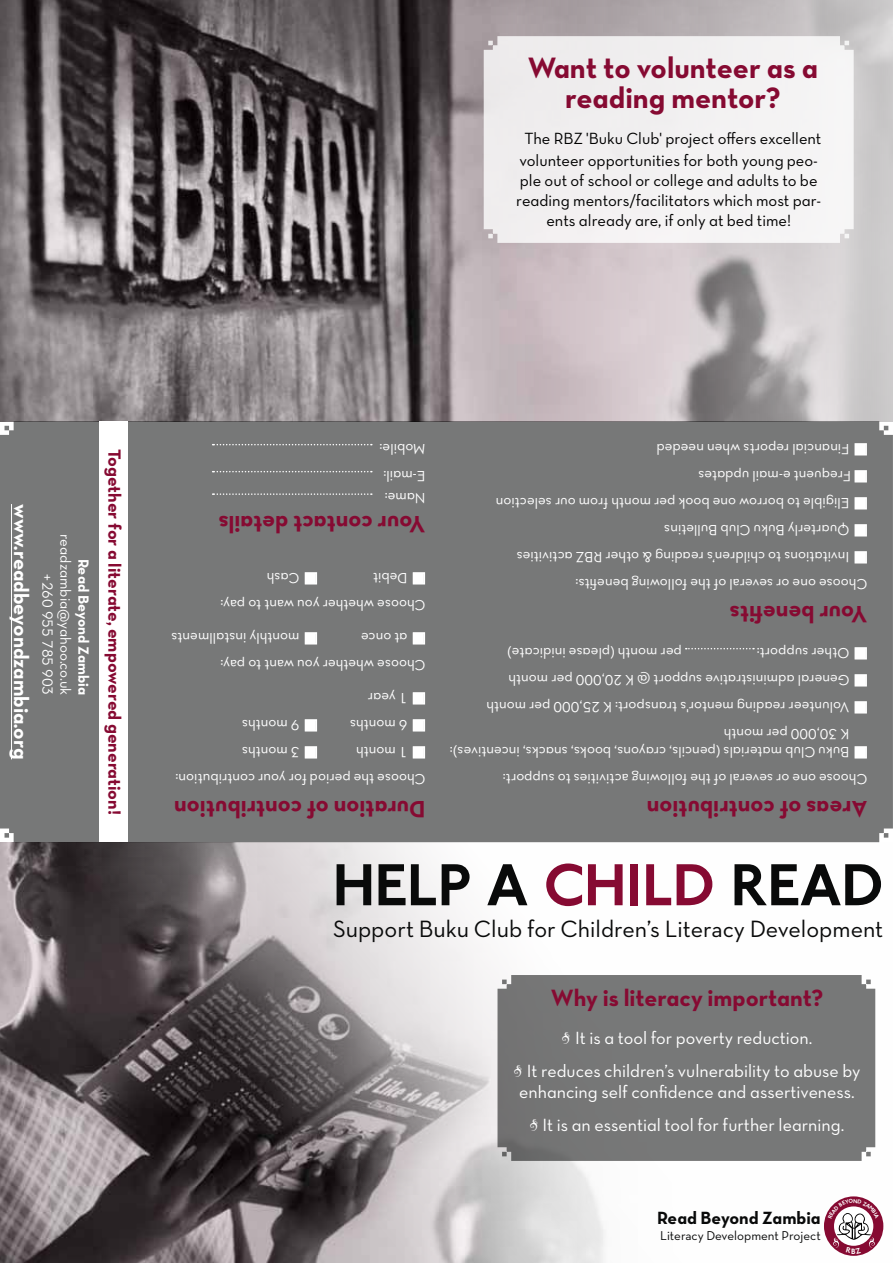
<style>
.page{position:relative;width:893px;height:1263px;background:#fff}
.page>*{position:absolute;margin:0;border:0;box-sizing:border-box;transform-origin:0 0}
.t1{font:500 61.5px "New Johnston";color:#090a0a}
.t2{font:30px/30px "Neutra Text TF Bold Alt";color:#860a32;text-align:center}
.t3{font:24px "Neutra Text TF Bold Alt";color:#860a32}
.t4{font:24px "Neutra Text TF";color:#090a0a}
.t5{font:21px "Neutra Text TF Bold Alt";color:#fff}
.t6{font:18px/33px "Neutra Text TF Book Alt";color:#fff;text-align:center}
.t7{font:18px "Neutra Text TF Bold Alt";color:#860a32}
.t8{font:18px "Neutra Text TF Bold Alt";color:#090a0a}
.t9{font:16.5px/19.8px "Neutra Text TF Book Alt";color:#000}
.t10{font:15px/27px "Neutra Text TF Book Alt";color:#fff}
.t11{font:15px "Neutra Text TF";color:#fff}
.t12{font:15px "Neutra Text TF Bold Alt";color:#fff}
.t13{font:13.05px "Neutra Text TF";color:#090a0a}
.s1{color:#860a32}
.s2{font-family:"Type Embellishments One Let Plain"}
</style>
<div class="page">
<img style="left:0;top:0;width:893px;height:421px">
<div style="left:484px;top:36px;width:370px;height:207px;background:#f2f1f1"></div>
<img style="left:0;top:842px;width:884px;height:421px">
<div style="left:824px;top:1196px;width:59px;height:59px;background:#860a32;border-radius:50%"></div>
<div style="left:497px;top:975px;width:378px;height:186px;background:#777878"></div>
<div style="left:0;top:421px;width:893px;height:421px;background:#777878"></div>
<div style="left:854px;top:746px;width:13px;height:12px;border:2px solid #fff"></div>
<div style="left:854px;top:701px;width:13px;height:12px;border:2px solid #fff"></div>
<div style="left:854px;top:674px;width:13px;height:12px;border:2px solid #fff"></div>
<div style="left:854px;top:647px;width:13px;height:12px;border:2px solid #fff"></div>
<svg style="left:686px;top:648px;width:68px;height:1px"></svg>
<div style="left:854px;top:551px;width:13px;height:12px;border:2px solid #fff"></div>
<div style="left:854px;top:524px;width:13px;height:12px;border:2px solid #fff"></div>
<div style="left:854px;top:497px;width:13px;height:12px;border:2px solid #fff"></div>
<div style="left:854px;top:470px;width:13px;height:12px;border:2px solid #fff"></div>
<div style="left:854px;top:443px;width:13px;height:12px;border:2px solid #fff"></div>
<div style="left:413px;top:746px;width:12px;height:12px;border:2px solid #fff"></div>
<div style="left:305px;top:746px;width:12px;height:12px;border:2px solid #fff"></div>
<div style="left:413px;top:719px;width:12px;height:12px;border:2px solid #fff"></div>
<div style="left:305px;top:719px;width:12px;height:12px;border:2px solid #fff"></div>
<div style="left:413px;top:692px;width:12px;height:12px;border:2px solid #fff"></div>
<div style="left:413px;top:632px;width:12px;height:12px;border:2px solid #fff"></div>
<div style="left:305px;top:632px;width:12px;height:12px;border:2px solid #fff"></div>
<div style="left:413px;top:572px;width:12px;height:12px;border:2px solid #fff"></div>
<div style="left:305px;top:572px;width:12px;height:12px;border:2px solid #fff"></div>
<svg style="left:213px;top:493px;width:159px;height:2px"></svg>
<svg style="left:213px;top:471px;width:159px;height:1px"></svg>
<svg style="left:213px;top:444px;width:159px;height:1px"></svg>
<hr style="left:11px;top:504px;width:1px;height:255px;background:#fff">
<div style="left:99px;top:421px;width:29px;height:421px;background:#fff"></div>
<svg style="left:855px;top:747px;width:11px;height:11px"></svg>
<svg style="left:855px;top:702px;width:11px;height:11px"></svg>
<svg style="left:855px;top:675px;width:11px;height:11px"></svg>
<svg style="left:855px;top:648px;width:11px;height:11px"></svg>
<svg style="left:855px;top:552px;width:11px;height:11px"></svg>
<svg style="left:855px;top:525px;width:11px;height:11px"></svg>
<svg style="left:855px;top:498px;width:11px;height:11px"></svg>
<svg style="left:855px;top:471px;width:11px;height:11px"></svg>
<svg style="left:855px;top:444px;width:11px;height:11px"></svg>
<svg style="left:305px;top:747px;width:11px;height:11px"></svg>
<svg style="left:413px;top:747px;width:11px;height:11px"></svg>
<svg style="left:335px;top:720px;width:15px;height:1px"></svg>
<svg style="left:305px;top:720px;width:11px;height:11px"></svg>
<svg style="left:413px;top:720px;width:11px;height:11px"></svg>
<svg style="left:413px;top:693px;width:11px;height:11px"></svg>
<svg style="left:305px;top:633px;width:11px;height:11px"></svg>
<svg style="left:413px;top:633px;width:11px;height:11px"></svg>
<svg style="left:305px;top:573px;width:11px;height:11px"></svg>
<svg style="left:413px;top:573px;width:11px;height:11px"></svg>
<svg style="left:828px;top:1199px;width:51px;height:54px"></svg>
<h2 class="t2" style="left:528px;top:52px;width:292px">Want to volunteer as a reading mentor?</h2>
<p class="t9" style="left:519px;top:127px;width:304px;line-height:22.5px">The RBZ 'Buku Club' project offers excellent volunteer opportunities for both young peo-</p>
<p class="t9" style="left:516px;top:170px;width:306px;text-align:center">ple out of school or college and adults to be reading mentors/facilitators which most par&shy;ents already are, if only at bed time!</p>
<h3 class="t5" style="left:35px;top:504px;width:257px;rotate:90deg">www.readbeyondzambia.org</h3>
<p class="t10" style="left:75px;top:534px;width:162px;line-height:18px;text-align:right;rotate:90deg">readzambia@yahoo.co.uk +260 955 785 903</p>
<p class="t12" style="left:93px;top:559px;width:138px;rotate:90deg">Read Beyond Zambia</p>
<p class="t7" style="left:126px;top:449px;width:368px;rotate:90deg">Together for a literate, empowered generation!</p>
<p class="t10" style="left:426px;top:463px;width:48px;rotate:-180deg">Mobile:</p>
<p class="t10" style="left:426px;top:510px;width:44px;line-height:22.5px;rotate:-180deg">Name:<br>E-mail:</p>
<h3 class="t3" style="left:426px;top:539px;width:209px;rotate:-180deg">Your contact details</h3>
<p class="t10" style="left:300px;top:592px;width:34px;rotate:-180deg">Cash</p>
<p class="t10" style="left:408px;top:592px;width:36px;rotate:-180deg">Debit</p>
<p class="t11" style="left:426px;top:614px;width:207px;rotate:-180deg">Choose whether you want to pay:</p>
<p class="t10" style="left:300px;top:652px;width:130px;rotate:-180deg">monthly installments</p>
<p class="t10" style="left:408px;top:652px;width:48px;rotate:-180deg">at once</p>
<p class="t11" style="left:426px;top:674px;width:207px;rotate:-180deg">Choose whether you want to pay:</p>
<p class="t10" style="left:300px;top:739px;width:59px;rotate:-180deg">9 months</p>
<p class="t10" style="left:408px;top:739px;width:59px;rotate:-180deg">6 months<br>1 year</p>
<p class="t10" style="left:300px;top:766px;width:59px;rotate:-180deg">3 months</p>
<p class="t10" style="left:408px;top:766px;width:53px;rotate:-180deg">1 month</p>
<p class="t11" style="left:426px;top:788px;width:252px;rotate:-180deg">Choose the period for your contribution:</p>
<h3 class="t3" style="left:426px;top:824px;width:253px;rotate:-180deg">Duration of contribution</h3>
<p class="t10" style="left:851px;top:571px;width:357px;rotate:-180deg">Invitations to children’s reading &amp; other RBZ activities Quarterly Buku Club Bulletins<br>Eligible to borrow one book per month from our selection Frequent e-mail updates<br>Financial reports when needed</p>
<p class="t11" style="left:867px;top:593px;width:293px;rotate:-180deg">Choose one or several of the following benefits:</p>
<h3 class="t3" style="left:867px;top:629px;width:139px;rotate:-180deg">Your benefits</h3>
<p class="t10" style="left:682px;top:667px;width:176px;rotate:-180deg">per month (please inidicate)</p>
<p class="t10" style="left:849px;top:667px;width:94px;rotate:-180deg">Other support:</p>
<p class="t10" style="left:849px;top:694px;width:342px;rotate:-180deg">General administrative support @ K 20,000 per month</p>
<p class="t10" style="left:849px;top:721px;width:365px;rotate:-180deg">Volunteer reading mentor's transport: K 25,000 per month</p>
<p class="t10" style="left:849px;top:761px;width:401px;line-height:18px;rotate:-180deg">Buku Club materials (pencils, crayons, books, snacks, incentives):<br>K 30,000 per month</p>
<p class="t11" style="left:867px;top:788px;width:366px;rotate:-180deg">Choose one or several of the following activities to support:</p>
<h3 class="t3" style="left:867px;top:824px;width:222px;rotate:-180deg">Areas of contribution</h3>
<h1 class="t1" style="left:333px;top:849px;width:552px">HELP A <span class="s1">CHILD</span> READ</h1>
<h3 class="t4" style="left:333px;top:914px;width:552px">Support Buku Club for Children’s Literacy Development</h3>
<h3 class="t3" style="left:551px;top:983px;width:274px">Why is literacy important?</h3>
<p class="t6" style="left:513px;top:1020px;width:349px"><span class="s2">K</span> It is a tool for poverty reduction.<br><span class="s2">K</span> It reduces children’s vulnerability to abuse by</p>
<p class="t6" style="left:519px;top:1075px;width:337px">enhancing self confidence and assertiveness.<br><span class="s2">K</span> It is an essential tool for further learning.</p>
<p class="t8" style="left:657px;top:1207px;width:165px">Read Beyond Zambia</p>
<p class="t13" style="left:660px;top:1227px;width:162px">Literacy Development Project</p>
</div>
